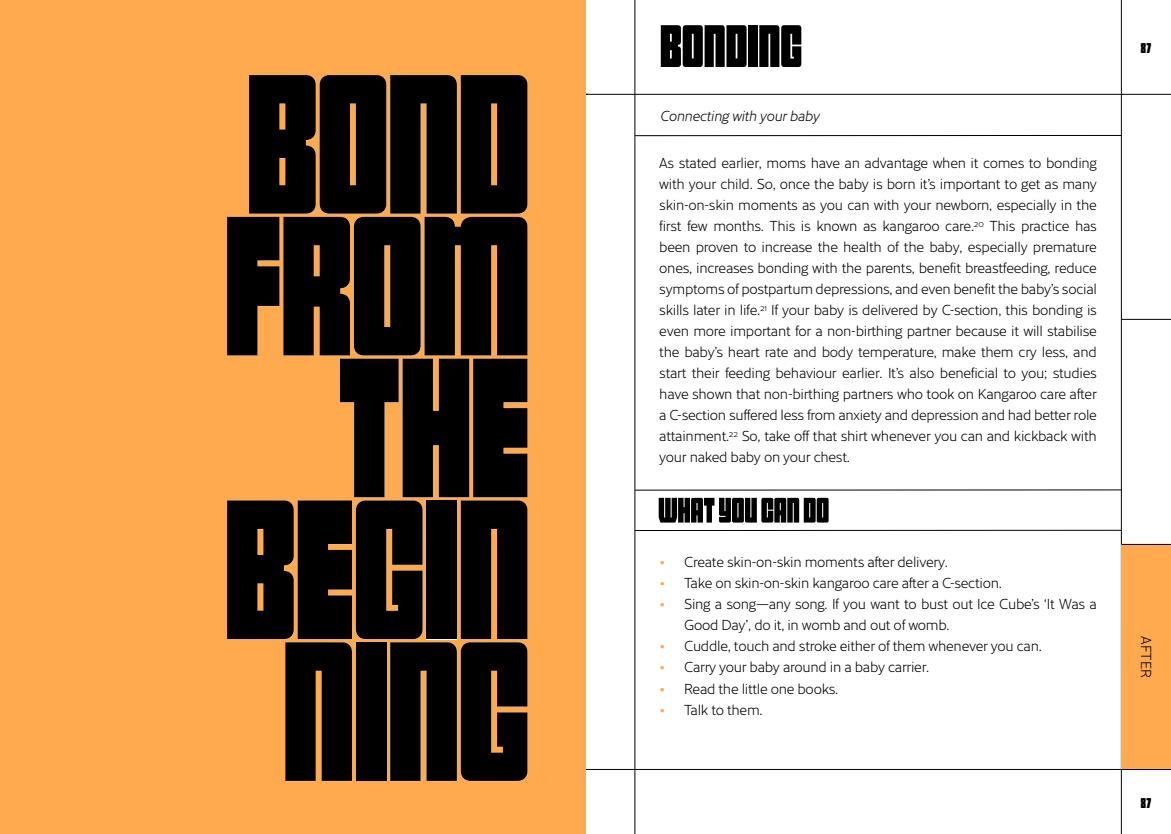
<style>
.page{position:relative;width:1171px;height:834px;background:#fff}
.page>*{position:absolute;margin:0;border:0;box-sizing:border-box;transform-origin:0 0}
.t1{font:196px/141.8px "Inline Condensed Sixty";letter-spacing:-.01em;color:#000;text-align:center}
.t2{font:59.15px "Inline Condensed Sixty";color:#000}
.t3{font:300 14px/21px "Cresta";letter-spacing:-.02em;color:#000;text-align:justify}
.t4{font:italic 300 14px "Cresta";letter-spacing:-.02em;color:#000}
.t5{font:14px "Inline Condensed Sixty";color:#000}
.s1{color:#ffaa4e}
</style>
<div class="page">
<hr style="left:585px;top:769px;width:586px;height:1px;background:#000">
<hr style="left:634px;top:0;width:1px;height:833px;background:#000">
<hr style="left:1121px;top:0;width:1px;height:833px;background:#000">
<hr style="left:585px;top:94px;width:586px;height:1px;background:#000">
<div style="left:0;top:0;width:585px;height:833px;background:#ffaa4e"></div>
<div style="left:1121px;top:544px;width:50px;height:225px;background:#ffaa4e"></div>
<hr style="left:1121px;top:544px;width:50px;height:1px;background:#000">
<hr style="left:1121px;top:319px;width:50px;height:1px;background:#000">
<hr style="left:635px;top:530px;width:486px;height:1px;background:#000">
<hr style="left:635px;top:489px;width:486px;height:1px;background:#000">
<svg style="left:659px;top:497px;width:169px;height:25px"></svg>
<hr style="left:635px;top:135px;width:486px;height:1px;background:#000">
<h1 class="t1" style="left:224px;top:73px;width:308px">BOND<br>FROM<br>THE<br>BEGIN<br>NING</h1>
<h2 class="t2" style="left:660px;top:18px;width:144px">BONDING</h2>
<p class="t4" style="left:660px;top:105px;width:161px">Connecting with your baby</p>
<p class="t3" style="left:659px;top:152px;width:439px">As stated earlier, moms have an advantage when it comes to bonding with your child. So, once the baby is born it’s important to get as many skin-on-skin moments as you can with your newborn, especially in the first few months. This is known as kangaroo care.<sup>20</sup> This practice has been proven to increase the health of the baby, especially premature ones, increases bonding with the parents, benefit breastfeeding, reduce symptoms of postpartum depressions, and even benefit the baby’s social skills later in life.<sup>21</sup> If your baby is delivered by C-section, this bonding is even more important for a non-birthing partner because it will stabilise the baby’s heart rate and body temperature, make them cry less, and start their feeding behaviour earlier. It’s also beneficial to you; studies have shown that non-birthing partners who took on Kangaroo care after a C-section suffered less from anxiety and depression and had better role attainment.<sup>22</sup> So, take off that shirt whenever you can and kickback with your naked baby on your chest.</p>
<p class="t3" style="left:659px;top:551px;width:290px"><span class="s1">•</span> Create skin-on-skin moments after delivery.</p>
<p class="t3" style="left:659px;top:572px;width:344px"><span class="s1">•</span> Take on skin-on-skin kangaroo care after a C-section.</p>
<p class="t3" style="left:684px;top:593px;width:414px;text-indent:-25px"><span class="s1">•</span> Sing a song—any song. If you want to bust out Ice Cube’s ‘It Was a<br>Good Day’, do it, in womb and out of womb.</p>
<p class="t3" style="left:659px;top:635px;width:384px"><span class="s1">•</span> Cuddle, touch and stroke either of them whenever you can.</p>
<p class="t3" style="left:659px;top:656px;width:272px"><span class="s1">•</span> Carry your baby around in a baby carrier.</p>
<p class="t3" style="left:659px;top:677px;width:181px"><span class="s1">•</span> Read the little one books.</p>
<p class="t3" style="left:659px;top:698px;width:105px"><span class="s1">•</span> Talk to them.</p>
<p class="t5" style="left:1141px;top:41px;width:12px">87</p>
<p class="t3" style="left:1157px;top:636px;width:43px;rotate:90deg">AFTER</p>
<p class="t5" style="left:1141px;top:796px;width:12px">87</p>
</div>
